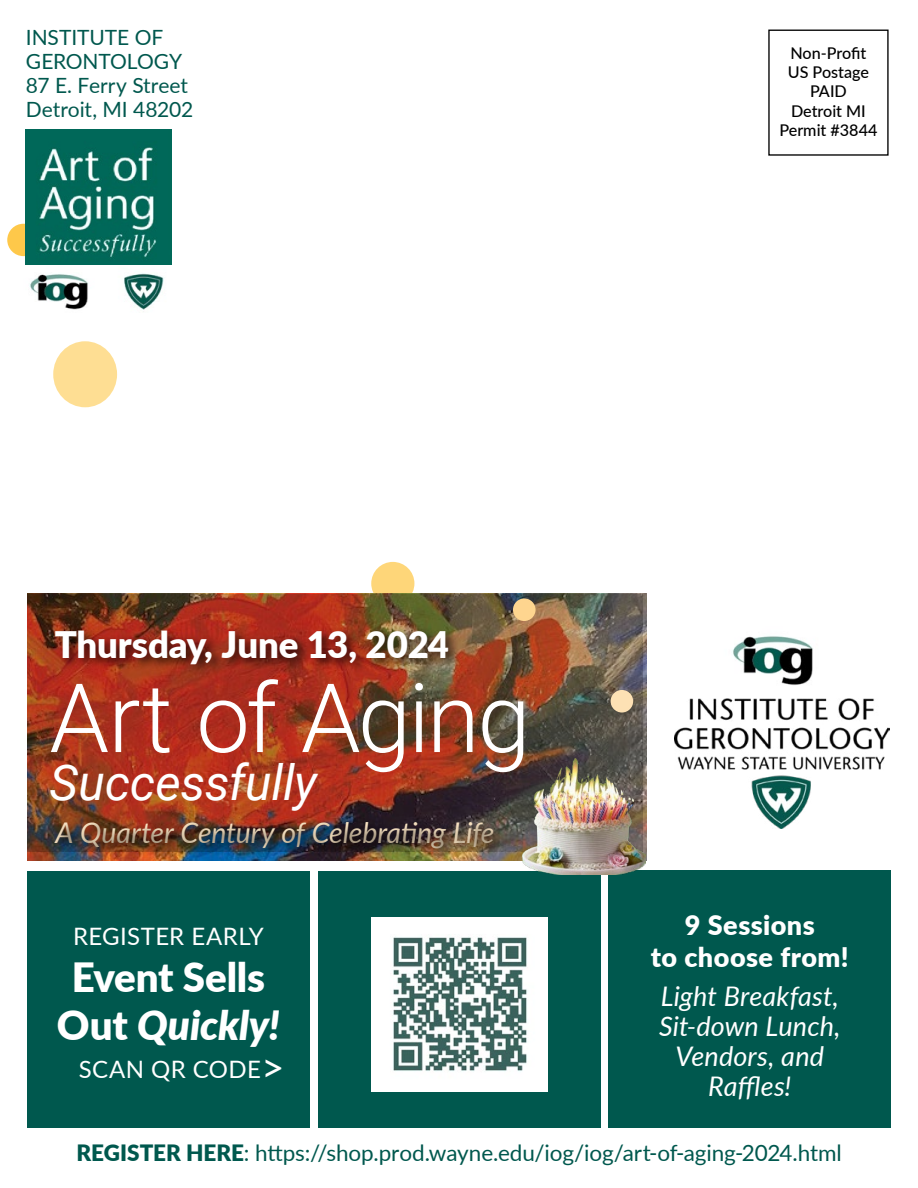
<style>
.page{position:relative;width:918px;height:1188px;background:#fff}
.page>*{position:absolute;margin:0;border:0;box-sizing:border-box;transform-origin:0 0}
.t1{font:300 95.85px "Roboto";letter-spacing:-.03em;color:#fff}
.t2{font:italic 49.35px "Roboto";letter-spacing:-.005em;color:#fff}
.t3{font:900 40.35px/47.5px "Lato";letter-spacing:-.005em;color:#fff;text-align:center}
.t4{font:900 36.6px "Lato";letter-spacing:-.005em;color:#fff}
.t5{font:italic 28.5px "Lato";letter-spacing:-.005em;color:#fde7c6}
.t6{font:italic 27px/30px "Lato";letter-spacing:.005em;color:#fff;text-align:center}
.t7{font:900 27px/31.5px "Lato";letter-spacing:.015em;color:#fff;text-align:center}
.t8{font:24px "Lato";letter-spacing:.015em;color:#fff}
.t9{font:22.5px "Lato";letter-spacing:-.005em;color:#00584e}
.t10{font:21px/24px "Lato";letter-spacing:-.005em;color:#00584e}
.t11{font:500 16.2px/19.4px "Lato";color:#000;text-align:center}
.s1{font-style:italic}
.s2{font-size:40.5px}
.s3{font-weight:900}
</style>
<div class="page">
<div style="left:371px;top:562px;width:43px;height:43px;background:#fed679;border-radius:50%"></div>
<div style="left:27px;top:872px;width:283px;height:256px;background:#00584e"></div>
<img style="left:674px;top:698px;width:216px;height:131px">
<div style="left:7px;top:224px;width:33px;height:32px;background:#fec745;border-radius:50%"></div>
<img style="left:27px;top:594px;width:616px;height:257px">
<div style="left:52px;top:626px;width:409px;height:51px;background:#000;opacity:.75"></div>
<div style="left:609px;top:870px;width:282px;height:258px;background:#00584e"></div>
<div style="left:318px;top:872px;width:282px;height:256px;background:#00584e"></div>
<img style="left:522px;top:759px;width:123px;height:115px">
<div style="left:513px;top:598px;width:23px;height:23px;background:#fed58f;border-radius:50%"></div>
<div style="left:611px;top:690px;width:22px;height:23px;background:#fde1b4;border-radius:50%"></div>
<div style="left:53px;top:341px;width:64px;height:66px;background:#fede93;border-radius:50%"></div>
<img style="left:26px;top:130px;width:145px;height:135px">
<img style="left:30px;top:273px;width:134px;height:39px">
<div style="left:52px;top:818px;width:454px;height:43px;background:#000;opacity:.75"></div>
<img style="left:732px;top:636px;width:81px;height:49px">
<div style="left:371px;top:917px;width:177px;height:175px;background:#fff"></div>
<img style="left:393px;top:936px;width:135px;height:135px">
<p class="t10" style="left:26px;top:25px;width:169px">INSTITUTE OF<br>GERONTOLOGY<br>87 E. Ferry Street<br>Detroit, MI 48202</p>
<p class="t11" style="left:779px;top:42px;width:99px">Non-Profit<br>US Postage<br>PAID<br>Detroit MI<br>Permit #3844</p>
<h3 class="t4" style="left:55px;top:617px;width:396px">Thursday, June 13, 2024</h3>
<h1 class="t1" style="left:49px;top:651px;width:483px">Art of Aging</h1>
<h2 class="t2" style="left:49px;top:748px;width:269px">Successfully</h2>
<p class="t5" style="left:56px;top:813px;width:441px">A Quarter Century of Celebrating Life</p>
<p class="t8" style="left:73px;top:919px;width:192px">REGISTER EARLY</p>
<h3 class="t3" style="left:57px;top:952px;width:225px">Event Sells<br>Out <span class="s1">Quickly!</span></h3>
<p class="t8" style="left:79px;top:1052px;width:207px">SCAN QR CODE<span class="s2">&gt;</span></p>
<p class="t7" style="left:651px;top:908px;width:199px">9 Sessions<br>to choose from!</p>
<p class="t6" style="left:659px;top:980px;width:183px">Light Breakfast,<br>Sit-down Lunch,<br>Vendors, and<br>Raffles!</p>
<p class="t9" style="left:76px;top:1137px;width:767px"><span class="s3">REGISTER HERE</span>: https://shop.prod.wayne.edu/iog/iog/art-of-aging-2024.html</p>
</div>
